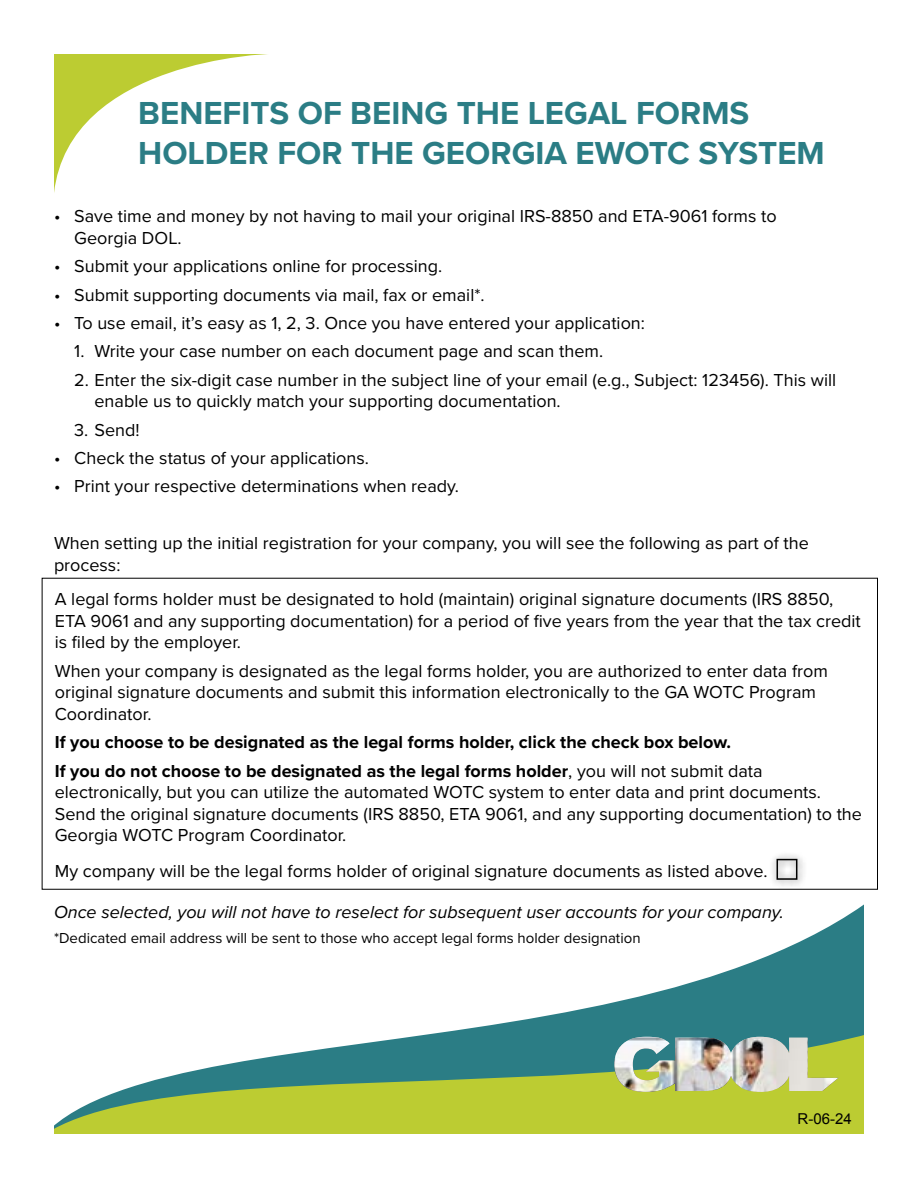
<style>
.page{position:relative;width:918px;height:1188px;background:#fff}
.page>*{position:absolute;margin:0;border:0;box-sizing:border-box;transform-origin:0 0}
.Title_2nd_Line{font:700 33px/39.6px "Proxima Nova";color:#2b7d85}
.Numbered_List{font:18px/21.6px "Proxima Nova";color:#000}
.Numbered_List-2{font:italic 18px "Proxima Nova";color:#000}
.Numbered_List-3{font:700 18px "Proxima Nova";color:#000}
.Numbered_List-4{font:15px "Proxima Nova";color:#000}
.t1{font:15px "Arial";color:#000}
.s1{font-weight:700}
</style>
<div class="page">
<svg style="left:775px;top:904px;width:89px;height:49px"></svg>
<svg style="left:54px;top:953px;width:810px;height:181px"></svg>
<svg style="left:54px;top:54px;width:214px;height:139px"></svg>
<img style="left:614px;top:1037px;width:224px;height:55px">
<div style="left:769px;top:852px;width:38px;height:37px;background:#000;opacity:.75"></div>
<div style="left:777px;top:859px;width:20px;height:21px;border:2px solid #000"></div>
<p class="Title_2nd_Line" style="left:138px;top:93px;width:688px">BENEFITS OF BEING THE LEGAL FORMS<br>HOLDER FOR THE GEORGIA EWOTC SYSTEM</p>
<p class="Numbered_List" style="left:74px;top:205px;width:704px;text-indent:-20px">• Save time and money by not having to mail your original IRS-8850 and ETA-9061 forms to<br>Georgia DOL.</p>
<p class="Numbered_List" style="left:54px;top:255px;width:390px">• Submit your applications online for processing.</p>
<p class="Numbered_List" style="left:54px;top:283px;width:432px">• Submit supporting documents via mail, fax or email*.</p>
<p class="Numbered_List" style="left:54px;top:311px;width:593px">• To use email, it’s easy as 1, 2, 3. Once you have entered your application:</p>
<p class="Numbered_List" style="left:74px;top:340px;width:530px">1. Write your case number on each document page and scan them.</p>
<p class="Numbered_List" style="left:94px;top:368px;width:743px;text-indent:-20px">2. Enter the six-digit case number in the subject line of your email (e.g., Subject: 123456). This will enable us to quickly match your supporting documentation.</p>
<p class="Numbered_List" style="left:74px;top:418px;width:67px">3. Send!</p>
<p class="Numbered_List" style="left:54px;top:446px;width:317px">• Check the status of your applications.</p>
<p class="Numbered_List" style="left:54px;top:475px;width:407px">• Print your respective determinations when ready.</p>
<p class="Numbered_List" style="left:54px;top:531px;width:756px">When setting up the initial registration for your company, you will see the following as part of the process:</p>
<p class="Numbered_List" style="left:55px;top:588px;width:808px">A legal forms holder must be designated to hold (maintain) original signature documents (IRS 8850,<br>ETA 9061 and any supporting documentation) for a period of five years from the year that the tax credit is filed by the employer.</p>
<p class="Numbered_List" style="left:55px;top:659px;width:775px">When your company is designated as the legal forms holder, you are authorized to enter data from original signature documents and submit this information electronically to the GA WOTC Program<br>Coordinator.</p>
<p class="Numbered_List-3" style="left:55px;top:729px;width:678px">If you choose to be designated as the legal forms holder, click the check box below.</p>
<p class="Numbered_List" style="left:55px;top:759px;width:809px"><span class="s1">If you do not choose to be designated as the legal forms holder</span>, you will not submit data electronically, but you can utilize the automated WOTC system to enter data and print documents.<br>Send the original signature documents (IRS 8850, ETA 9061, and any supporting documentation) to the Georgia WOTC Program Coordinator.</p>
<p class="Numbered_List" style="left:55px;top:859px;width:714px">My company will be the legal forms holder of original signature documents as listed above.</p>
<p class="Numbered_List-2" style="left:54px;top:899px;width:731px">Once selected, you will not have to reselect for subsequent user accounts for your company.</p>
<p class="Numbered_List-4" style="left:54px;top:927px;width:588px">*Dedicated email address will be sent to those who accept legal forms holder designation</p>
<p class="t1" style="left:798px;top:1109px;width:56px">R-06-24</p>
</div>
